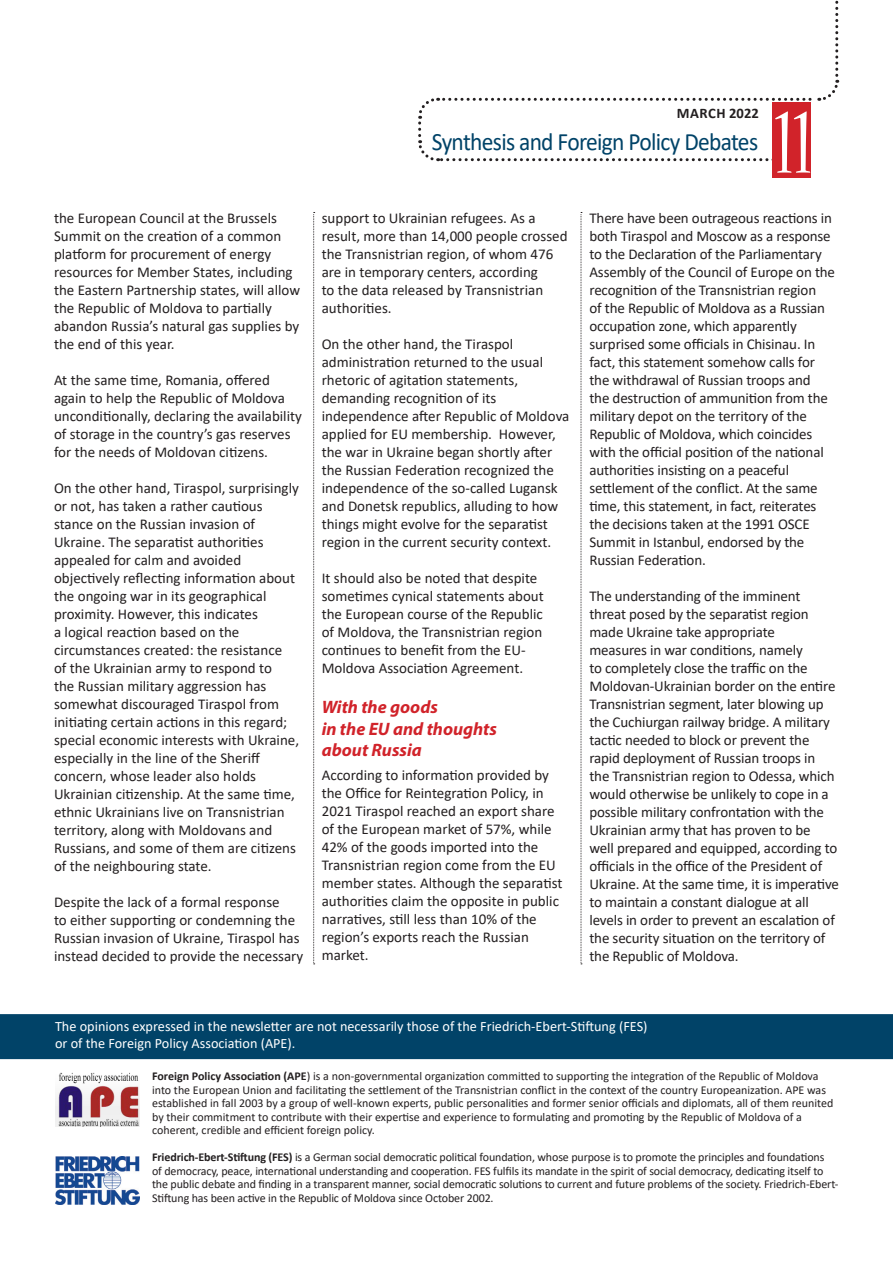
<style>
.page{position:relative;width:893px;height:1263px;background:#fff}
.page>*{position:absolute;margin:0;border:0;box-sizing:border-box;transform-origin:0 0}
.t1{font:condensed 102px "Nueva Std";color:#fff;scale:.82 1}
.t2{font:25.05px "Calibri";letter-spacing:-.03em;color:#014368;scale:.94 1}
.INTERTITLU{font:italic 700 18px "Myriad Pro";color:#d1232a}
.texte{font:15px/18px "Calibri";color:#231f20}
.t3{font:700 14.55px "Calibri";letter-spacing:.03em;color:#231f20}
.texte-2{font:14.25px "Calibri";color:#fff}
.texte-3{font:12px/13.5px "Calibri";letter-spacing:-.01em;color:#231f20}
.t4{font:9px "Calibri";color:#231f20}
.s1{font-weight:700}
</style>
<div class="page">
<svg style="left:418px;top:0;width:422px;height:163px"></svg>
<div style="left:772px;top:102px;width:38px;height:76px;background:#d1232a"></div>
<svg style="left:313px;top:212px;width:2px;height:752px"></svg>
<svg style="left:581px;top:212px;width:1px;height:752px"></svg>
<div style="left:0;top:1014px;width:893px;height:45px;background:#014368"></div>
<img style="left:55px;top:1156px;width:85px;height:49px">
<img style="left:55px;top:1072px;width:85px;height:54px">
<p class="texte" style="left:54px;top:209px;width:248px">the European Council at the Brussels Summit on the creation of a common platform for procurement of energy resources for Member States, including the Eastern Partnership states, will allow the Republic of Moldova to partially abandon Russia’s natural gas supplies by the end of this year.</p>
<p class="texte" style="left:54px;top:371px;width:249px">At the same time, Romania, offered again to help the Republic of Moldova unconditionally, declaring the availability of storage in the country’s gas reserves for the needs of Moldovan citizens.</p>
<p class="texte" style="left:54px;top:479px;width:247px">On the other hand, Tiraspol, surprisingly or not, has taken a rather cautious stance on the Russian invasion of Ukraine. The separatist authorities appealed for calm and avoided objectively reflecting information about the ongoing war in its geographical proximity. However, this indicates<br>a logical reaction based on the circumstances created: the resistance<br>of the Ukrainian army to respond to<br>the Russian military aggression has somewhat discouraged Tiraspol from initiating certain actions in this regard; special economic interests with Ukraine, especially in the line of the Sheriff concern, whose leader also holds Ukrainian citizenship. At the same time, ethnic Ukrainians live on Transnistrian territory, along with Moldovans and Russians, and some of them are citizens of the neighbouring state.</p>
<p class="texte" style="left:54px;top:893px;width:251px">Despite the lack of a formal response<br>to either supporting or condemning the Russian invasion of Ukraine, Tiraspol has instead decided to provide the necessary</p>
<p class="t3" style="left:677px;top:103px;width:84px">MARCH 2022</p>
<p class="t1" style="left:775px;top:96px;width:47px">11</p>
<h2 class="t2" style="left:432px;top:124px;width:349px">Synthesis and Foreign Policy Debates</h2>
<p class="texte" style="left:322px;top:209px;width:247px">support to Ukrainian refugees. As a result, more than 14,000 people crossed the Transnistrian region, of whom 476 are in temporary centers, according<br>to the data released by Transnistrian authorities.</p>
<p class="texte" style="left:322px;top:335px;width:249px">On the other hand, the Tiraspol administration returned to the usual rhetoric of agitation statements, demanding recognition of its independence after Republic of Moldova applied for EU membership. However, the war in Ukraine began shortly after the Russian Federation recognized the independence of the so-called Lugansk and Donetsk republics, alluding to how things might evolve for the separatist region in the current security context.</p>
<p class="texte" style="left:322px;top:569px;width:224px">It should also be noted that despite sometimes cynical statements about the European course of the Republic of Moldova, the Transnistrian region continues to benefit from the EU-Moldova Association Agreement.</p>
<p class="INTERTITLU" style="left:322px;top:695px;width:118px">With the goods</p>
<p class="INTERTITLU" style="left:322px;top:717px;width:177px">in the EU and thoughts</p>
<p class="INTERTITLU" style="left:322px;top:738px;width:102px">about Russia</p>
<p class="texte" style="left:322px;top:766px;width:242px">According to information provided by the Office for Reintegration Policy, in 2021 Tiraspol reached an export share of the European market of 57%, while 42% of the goods imported into the Transnistrian region come from the EU member states. Although the separatist authorities claim the opposite in public narratives, still less than 10% of the region’s exports reach the Russian market.</p>
<p class="texte" style="left:589px;top:209px;width:247px">There have been outrageous reactions in both Tiraspol and Moscow as a response to the Declaration of the Parliamentary Assembly of the Council of Europe on the recognition of the Transnistrian region<br>of the Republic of Moldova as a Russian occupation zone, which apparently surprised some officials in Chisinau. In fact, this statement somehow calls for the withdrawal of Russian troops and<br>the destruction of ammunition from the military depot on the territory of the Republic of Moldova, which coincides with the official position of the national authorities insisting on a peaceful settlement of the conflict. At the same time, this statement, in fact, reiterates the decisions taken at the 1991 OSCE Summit in Istanbul, endorsed by the Russian Federation.</p>
<p class="texte" style="left:589px;top:587px;width:251px">The understanding of the imminent threat posed by the separatist region made Ukraine take appropriate<br>measures in war conditions, namely<br>to completely close the traffic on the Moldovan-Ukrainian border on the entire Transnistrian segment, later blowing up the Cuchiurgan railway bridge. A military tactic needed to block or prevent the rapid deployment of Russian troops in the Transnistrian region to Odessa, which would otherwise be unlikely to cope in a possible military confrontation with the Ukrainian army that has proven to be<br>well prepared and equipped, according to officials in the office of the President of Ukraine. At the same time, it is imperative to maintain a constant dialogue at all levels in order to prevent an escalation of the security situation on the territory of the Republic of Moldova.</p>
<p class="texte-2" style="left:55px;top:1016px;width:594px">The opinions expressed in the newsletter are not necessarily those of the Friedrich-Ebert-Stiftung (FES)</p>
<p class="texte-2" style="left:55px;top:1034px;width:242px">or of the Foreign Policy Association (APE).</p>
<p class="texte-3" style="left:152px;top:1069px;width:683px"><span class="s1">Foreign Policy Association (APE</span>) is a non-governmental organization committed to supporting the integration of the Republic of Moldova into the European Union and facilitating the settlement of the Transnistrian conflict in the context of the country Europeanization. APE was established in fall 2003 by a group of well-known experts, public personalities and former senior officials and diplomats, all of them reunited by their commitment to contribute with their expertise and experience to formulating and promoting by the Republic of Moldova of a coherent, credible and efficient foreign policy.</p>
<p class="texte-3" style="left:152px;top:1150px;width:688px"><span class="s1">Friedrich-Ebert-Stiftung (FES)</span> is a German social democratic political foundation, whose purpose is to promote the principles and foundations<br>of democracy, peace, international understanding and cooperation. FES fulfils its mandate in the spirit of social democracy, dedicating itself to the public debate and finding in a transparent manner, social democratic solutions to current and future problems of the society. Friedrich-Ebert-Stiftung has been active in the Republic of Moldova since October 2002.</p>
<p class="t4" style="left:53px;top:1194px;width:282px">111 Bucuresti St., Chisinau, MD-2012, Republic of Moldova, Tel. +373 855830</p>
</div>
